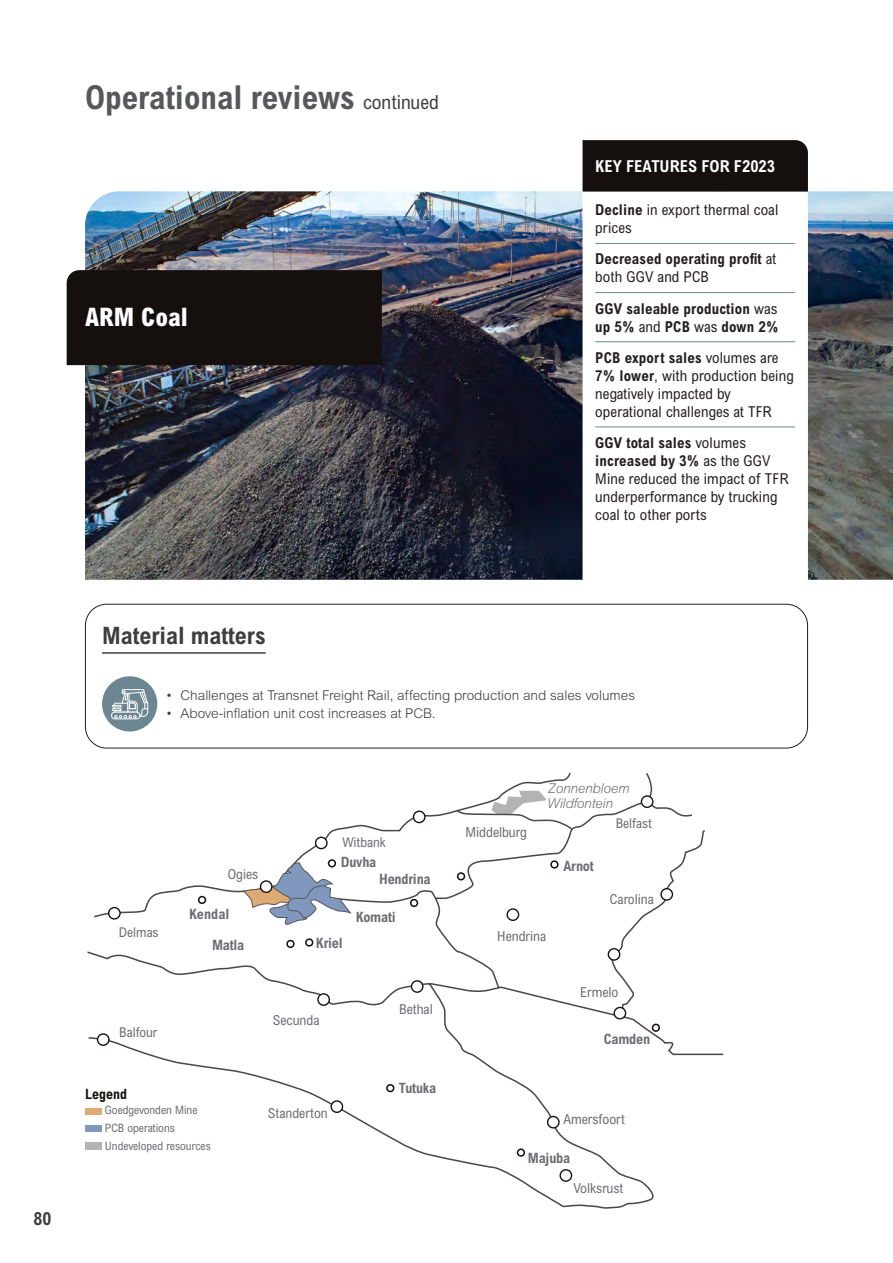
<style>
.page{position:relative;width:893px;height:1263px;background:#fff}
.page>*{position:absolute;margin:0;border:0;box-sizing:border-box;transform-origin:0 0}
.Page_Head__ARM23{font:700 condensed 33px "Arial MT Std";color:#57585a}
.t1{font:800 condensed 25.5px "Arial MT Std";color:#fff}
.Front_Level_0__ARM23{font:700 condensed 24px "Arial MT Std";color:#3e3e3f}
.t2{font:700 condensed 18px "Arial MT Std";color:#3e3e3f}
.Table_Text__ARM23{font:700 condensed 16.5px "Arial MT Std";color:#fff}
.t3{font:condensed 15px/18px "Arial MT Std";letter-spacing:.01em;color:#231f20}
.t4{font:700 condensed 15px/18px "Arial MT Std";letter-spacing:.01em;color:#231f20}
.t5{font:700 condensed 14.25px "Arial MT Std";letter-spacing:-.015em;color:#6c6d70}
.t6{font:700 condensed 14.25px "Arial MT Std";color:#150f0d}
.t7{font:condensed 13.8px "Arial MT Std";color:#6c6d70}
.t8{font:300 13.5px "Arial MT Std";color:#3e3e3f}
.t9{font:condensed 13.5px "Arial MT Std";color:#6c6d70}
.t10{font:italic 300 13.5px/14.2px "Arial MT Std";letter-spacing:-.01em;color:#6c6d70}
.t11{font:condensed 11.55px "Arial MT Std";color:#6c6d70}
.s1{font-weight:400;font-size:19.5px;color:#3e3e3f}
.s2{font-weight:700}
.s3{font-weight:400}
</style>
<div class="page">
<img style="left:85px;top:191px;width:808px;height:389px">
<div style="left:67px;top:270px;width:315px;height:95px;background:#150f0d"></div>
<svg style="left:583px;top:192px;width:225px;height:388px"></svg>
<hr style="left:595px;top:243px;width:200px;height:1px;background:#6c8792">
<hr style="left:595px;top:292px;width:200px;height:1px;background:#6c8792">
<hr style="left:595px;top:341px;width:200px;height:1px;background:#6c8792">
<hr style="left:595px;top:426px;width:200px;height:1px;background:#6c8792">
<div style="left:583px;top:140px;width:225px;height:52px;background:#150f0d"></div>
<svg style="left:85px;top:772px;width:639px;height:437px"></svg>
<svg style="left:109px;top:907px;width:11px;height:12px"></svg>
<div style="left:108px;top:907px;width:13px;height:12px;border:1px solid #150f0d;border-radius:50%"></div>
<svg style="left:98px;top:1034px;width:11px;height:11px"></svg>
<div style="left:97px;top:1033px;width:13px;height:13px;border:1px solid #150f0d;border-radius:50%"></div>
<svg style="left:331px;top:1101px;width:12px;height:11px"></svg>
<div style="left:330px;top:1100px;width:13px;height:13px;border:1px solid #150f0d;border-radius:50%"></div>
<svg style="left:548px;top:1116px;width:11px;height:12px"></svg>
<div style="left:547px;top:1116px;width:13px;height:12px;border:1px solid #150f0d;border-radius:50%"></div>
<svg style="left:560px;top:1170px;width:12px;height:11px"></svg>
<div style="left:559px;top:1169px;width:13px;height:13px;border:1px solid #150f0d;border-radius:50%"></div>
<svg style="left:411px;top:981px;width:12px;height:11px"></svg>
<div style="left:411px;top:980px;width:12px;height:13px;border:1px solid #150f0d;border-radius:50%"></div>
<svg style="left:507px;top:909px;width:12px;height:11px"></svg>
<div style="left:506px;top:908px;width:13px;height:13px;border:1px solid #150f0d;border-radius:50%"></div>
<div style="left:614px;top:1007px;width:12px;height:12px;background:#fff;border-radius:50%"></div>
<div style="left:613px;top:1007px;width:13px;height:12px;border:1px solid #150f0d;border-radius:50%"></div>
<svg style="left:316px;top:837px;width:11px;height:12px"></svg>
<div style="left:315px;top:837px;width:13px;height:12px;border:1px solid #150f0d;border-radius:50%"></div>
<svg style="left:413px;top:811px;width:12px;height:11px"></svg>
<div style="left:413px;top:810px;width:13px;height:13px;border:1px solid #150f0d;border-radius:50%"></div>
<svg style="left:608px;top:949px;width:12px;height:11px"></svg>
<div style="left:608px;top:948px;width:12px;height:13px;border:1px solid #150f0d;border-radius:50%"></div>
<svg style="left:661px;top:889px;width:11px;height:11px"></svg>
<div style="left:660px;top:888px;width:13px;height:13px;border:1px solid #150f0d;border-radius:50%"></div>
<svg style="left:641px;top:796px;width:12px;height:11px"></svg>
<div style="left:641px;top:795px;width:12px;height:13px;border:1px solid #150f0d;border-radius:50%"></div>
<svg style="left:318px;top:994px;width:11px;height:11px"></svg>
<div style="left:317px;top:993px;width:13px;height:13px;border:1px solid #150f0d;border-radius:50%"></div>
<svg style="left:241px;top:862px;width:112px;height:63px"></svg>
<svg style="left:260px;top:881px;width:12px;height:11px"></svg>
<div style="left:260px;top:880px;width:13px;height:13px;border:1px solid #150f0d;border-radius:50%"></div>
<div style="left:387px;top:1085px;width:7px;height:6px;background:#fff;border-radius:50%"></div>
<div style="left:386px;top:1084px;width:8px;height:8px;border:2px solid #150f0d;border-radius:50%"></div>
<div style="left:518px;top:1149px;width:6px;height:7px;background:#fff;border-radius:50%"></div>
<div style="left:517px;top:1148px;width:8px;height:9px;border:2px solid #150f0d;border-radius:50%"></div>
<div style="left:287px;top:940px;width:7px;height:7px;background:#fff;border-radius:50%"></div>
<div style="left:286px;top:940px;width:9px;height:8px;border:2px solid #150f0d;border-radius:50%"></div>
<div style="left:199px;top:896px;width:6px;height:7px;background:#fff;border-radius:50%"></div>
<div style="left:198px;top:896px;width:8px;height:8px;border:2px solid #150f0d;border-radius:50%"></div>
<div style="left:329px;top:860px;width:6px;height:7px;background:#fff;border-radius:50%"></div>
<div style="left:328px;top:859px;width:8px;height:8px;border:2px solid #150f0d;border-radius:50%"></div>
<div style="left:458px;top:873px;width:6px;height:7px;background:#fff;border-radius:50%"></div>
<div style="left:457px;top:872px;width:8px;height:8px;border:2px solid #150f0d;border-radius:50%"></div>
<div style="left:410px;top:899px;width:8px;height:8px;border:2px solid #150f0d;border-radius:50%"></div>
<div style="left:551px;top:861px;width:7px;height:7px;background:#fff;border-radius:50%"></div>
<div style="left:550px;top:860px;width:9px;height:9px;border:2px solid #150f0d;border-radius:50%"></div>
<div style="left:652px;top:1024px;width:7px;height:7px;background:#fff;border-radius:50%"></div>
<div style="left:652px;top:1023px;width:8px;height:9px;border:2px solid #150f0d;border-radius:50%"></div>
<div style="left:306px;top:939px;width:7px;height:7px;background:#fff;border-radius:50%"></div>
<div style="left:305px;top:938px;width:8px;height:8px;border:2px solid #150f0d;border-radius:50%"></div>
<div style="left:85px;top:1108px;width:17px;height:6px;background:#ddaa74"></div>
<div style="left:85px;top:1126px;width:17px;height:6px;background:#8198be"></div>
<div style="left:85px;top:1142px;width:17px;height:8px;background:#b2b3b2"></div>
<div style="left:85px;top:604px;width:723px;height:144px;border:1px solid #231f20;border-radius:21px"></div>
<hr style="left:102px;top:652px;width:164px;height:2px;background:#3e3e3f">
<div style="left:102px;top:676px;width:55px;height:55px;background:#6c8792;border-radius:50%"></div>
<div style="left:111px;top:712px;width:29px;height:7px;border:1px solid #fff;border-radius:3px"></div>
<svg style="left:112px;top:689px;width:36px;height:29px"></svg>
<p class="Page_Head__ARM23" style="left:85px;top:78px;width:355px">Operational reviews <span class="s1">continued</span></p>
<p class="t1" style="left:85px;top:302px;width:104px">ARM Coal</p>
<p class="Table_Text__ARM23" style="left:595px;top:157px;width:181px">KEY FEATURES FOR F2023</p>
<p class="t3" style="left:595px;top:201px;width:185px"><span class="s2">Decline</span> in export thermal coal prices</p>
<p class="t4" style="left:595px;top:250px;width:182px">Decreased operating profit <span class="s3">at both GGV and PCB</span></p>
<p class="t4" style="left:595px;top:299px;width:185px">GGV saleable production <span class="s3">was </span>up 5% <span class="s3">and</span> PCB <span class="s3">was</span> down 2%</p>
<p class="t3" style="left:595px;top:348px;width:200px"><span class="s2">PCB export sales</span> volumes are<br><span class="s2">7% lower</span>, with production being negatively impacted by operational challenges at TFR</p>
<p class="t3" style="left:595px;top:433px;width:195px"><span class="s2">GGV total sales</span> volumes <span class="s2">increased by 3%</span> as the GGV<br>Mine reduced the impact of TFR underperformance by trucking coal to other ports</p>
<p class="t2" style="left:34px;top:1208px;width:19px">80</p>
<p class="Front_Level_0__ARM23" style="left:102px;top:621px;width:165px">Material matters</p>
<p class="t8" style="left:166px;top:687px;width:471px">• Challenges at Transnet Freight Rail, affecting production and sales volumes</p>
<p class="t8" style="left:166px;top:705px;width:271px">• Above-inflation unit cost increases at PCB.</p>
<p class="t7" style="left:228px;top:865px;width:32px">Ogies</p>
<p class="t5" style="left:189px;top:905px;width:42px">Kendal</p>
<p class="t9" style="left:342px;top:834px;width:45px">Witbank</p>
<p class="t5" style="left:341px;top:854px;width:37px">Duvha</p>
<p class="t5" style="left:379px;top:871px;width:53px">Hendrina</p>
<p class="t5" style="left:356px;top:909px;width:41px">Komati</p>
<p class="t7" style="left:465px;top:823px;width:63px">Middelburg</p>
<p class="t10" style="left:548px;top:781px;width:83px">Zonnenbloem<br>Wildfontein</p>
<p class="t5" style="left:563px;top:857px;width:32px">Arnot</p>
<p class="t9" style="left:616px;top:815px;width:37px">Belfast</p>
<p class="t7" style="left:610px;top:890px;width:46px">Carolina</p>
<p class="t9" style="left:119px;top:924px;width:41px">Delmas</p>
<p class="t7" style="left:497px;top:928px;width:50px">Hendrina</p>
<p class="t5" style="left:316px;top:934px;width:28px">Kriel</p>
<p class="t5" style="left:212px;top:937px;width:34px">Matla</p>
<p class="t9" style="left:119px;top:1024px;width:40px">Balfour</p>
<p class="t7" style="left:273px;top:1011px;width:48px">Secunda</p>
<p class="t7" style="left:399px;top:1000px;width:35px">Bethal</p>
<p class="t7" style="left:580px;top:984px;width:40px">Ermelo</p>
<p class="t5" style="left:604px;top:1030px;width:48px">Camden</p>
<p class="t6" style="left:85px;top:1085px;width:43px">Legend</p>
<p class="t11" style="left:105px;top:1103px;width:94px">Goedgevonden Mine</p>
<p class="t11" style="left:105px;top:1121px;width:71px">PCB operations</p>
<p class="t11" style="left:105px;top:1138px;width:107px">Undeveloped resources</p>
<p class="t7" style="left:268px;top:1105px;width:61px">Standerton</p>
<p class="t5" style="left:399px;top:1080px;width:39px">Tutuka</p>
<p class="t7" style="left:563px;top:1111px;width:63px">Amersfoort</p>
<p class="t5" style="left:528px;top:1149px;width:44px">Majuba</p>
<p class="t7" style="left:573px;top:1179px;width:52px">Volksrust</p>
</div>
